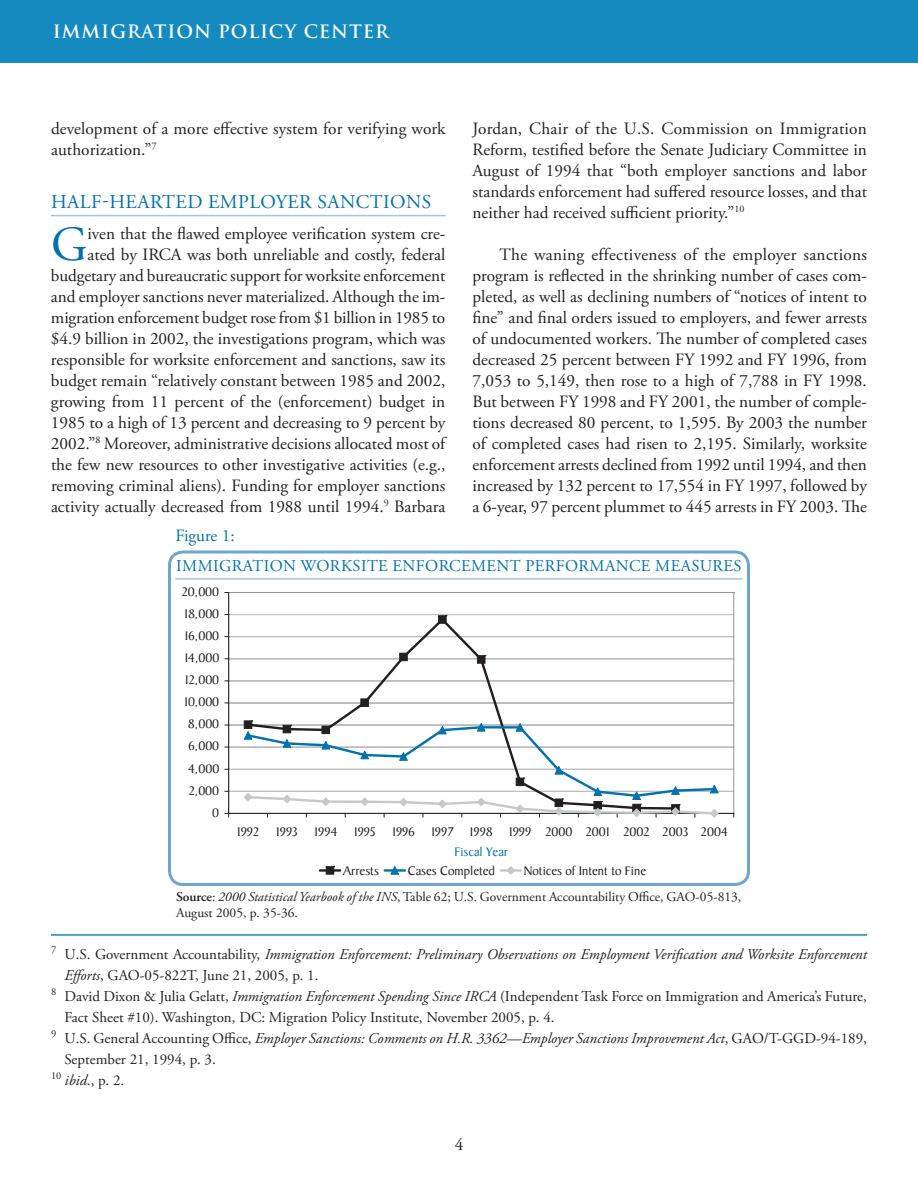
<style>
.page{position:relative;width:918px;height:1188px;background:#fff}
.page>*{position:absolute;margin:0;border:0;box-sizing:border-box;transform-origin:0 0}
.t1{font:48.9px "Adobe Garamond";color:#0073ae}
.t2{font:19.5px "Adobe Garamond Pro";letter-spacing:.025em;color:#0073ae}
.t3{font:700 18px "Trajan Pro";letter-spacing:.05em;color:#fff}
.t4{font:17.25px/21px "Adobe Garamond Pro";color:#231f20;text-align:justify}
.t5{font:17.25px "Adobe Garamond Pro";color:#0073ae}
.t6{font:16.5px "Adobe Garamond Pro";letter-spacing:.025em;color:#0073ae}
.t7{font:15px "Adobe Garamond Pro";color:#231f20}
.t8{font:italic 15px "Adobe Garamond Pro";color:#231f20}
.t9{font:13.5px/16.2px "Adobe Garamond Pro";color:#231f20}
.t10{font:13.35px "Baker Signet";color:#231f20}
.t11{font:13.35px "Baker Signet";color:#0073ae}
.s1{font-weight:600}
.s2{font-style:italic}
.s3{font-style:normal}
</style>
<div class="page">
<div style="left:0;top:0;width:918px;height:62px;background:#148abf"></div>
<svg style="left:168px;top:550px;width:582px;height:334px"></svg>
<svg style="left:229px;top:592px;width:506px;height:221px"></svg>
<hr style="left:229px;top:813px;width:505px;height:1px;background:#231f20">
<svg style="left:225px;top:813px;width:4px;height:4px"></svg>
<hr style="left:228px;top:592px;width:1px;height:221px;background:#231f20">
<svg style="left:245px;top:616px;width:433px;height:104px"></svg>
<svg style="left:360px;top:698px;width:9px;height:9px"></svg>
<svg style="left:399px;top:652px;width:9px;height:9px"></svg>
<svg style="left:438px;top:615px;width:9px;height:9px"></svg>
<svg style="left:477px;top:655px;width:9px;height:9px"></svg>
<div style="left:316px;top:862px;width:334px;height:18px;background:#fff"></div>
<hr style="left:320px;top:869px;width:20px;height:3px;background:#231f20">
<svg style="left:325px;top:866px;width:10px;height:9px"></svg>
<hr style="left:385px;top:869px;width:20px;height:3px;background:#0073ae">
<svg style="left:243px;top:720px;width:476px;height:98px"></svg>
<svg style="left:390px;top:866px;width:10px;height:9px"></svg>
<hr style="left:501px;top:869px;width:20px;height:3px;background:#c7c8ca">
<svg style="left:506px;top:866px;width:10px;height:9px"></svg>
<hr style="left:51px;top:215px;width:395px;height:1px;background:#a2c5e2">
<hr style="left:175px;top:578px;width:568px;height:2px;background:#a2c5e2">
<hr style="left:51px;top:934px;width:816px;height:2px;background:#148abf">
<p class="t3" style="left:53px;top:21px;width:337px">IMMIGRATION POLICY CENTER</p>
<p class="t4" style="left:51px;top:119px;width:396px">development of a more effective system for verifying work authorization.”<sup>7</sup></p>
<p class="t2" style="left:51px;top:190px;width:382px">HALF-HEARTED EMPLOYER SANCTIONS</p>
<h1 class="t1" style="left:51px;top:218px;width:38px">G</h1>
<p class="t4" style="left:51px;top:224px;width:396px;text-align:right">iven that the flawed employee verification system cre-<br>ated by IRCA was both unreliable and costly, federal budgetary and bureaucratic support for worksite enforcement and employer sanctions never materialized. Although the im&shy;migration enforcement budget rose from $1 billion in 1985 to $4.9 billion in 2002, the investigations program, which was responsible for worksite enforcement and sanctions, saw its budget remain “relatively constant between 1985 and 2002, growing from 11 percent of the (enforcement) budget in 1985 to a high of 13 percent and decreasing to 9 percent by 2002.”<sup>8</sup> Moreover, administrative decisions allocated most of the few new resources to other investigative activities (e.g., removing criminal aliens). Funding for employer sanctions activity actually decreased from 1988 until 1994.<sup>9</sup> Barbara</p>
<p class="t4" style="left:472px;top:119px;width:396px">Jordan, Chair of the U.S. Commission on Immigration Reform, testified before the Senate Judiciary Committee in August of 1994 that “both employer sanctions and labor standards enforcement had suffered resource losses, and that neither had received sufficient priority.”<sup>10</sup></p>
<p class="t4" style="left:472px;top:245px;width:396px;text-indent:27px">The waning effectiveness of the employer sanctions program is reflected in the shrinking number of cases com&shy;pleted, as well as declining numbers of “notices of intent to fine” and final orders issued to employers, and fewer arrests of undocumented workers. The number of completed cases decreased 25 percent between FY 1992 and FY 1996, from 7,053 to 5,149, then rose to a high of 7,788 in FY 1998.<br>But between FY 1998 and FY 2001, the number of comple&shy;tions decreased 80 percent, to 1,595. By 2003 the number of completed cases had risen to 2,195. Similarly, worksite enforcement arrests declined from 1992 until 1994, and then increased by 132 percent to 17,554 in FY 1997, followed by a 6-year, 97 percent plummet to 445 arrests in FY 2003. The</p>
<p class="t5" style="left:175px;top:525px;width:61px">Figure 1:</p>
<p class="t6" style="left:176px;top:556px;width:567px">IMMIGRATION WORKSITE ENFORCEMENT PERFORMANCE MEASURES</p>
<p class="t10" style="left:182px;top:584px;width:39px">20,000</p>
<p class="t10" style="left:184px;top:607px;width:37px">18,000</p>
<p class="t10" style="left:185px;top:629px;width:36px">16,000</p>
<p class="t10" style="left:184px;top:651px;width:36px">14,000</p>
<p class="t10" style="left:185px;top:673px;width:36px">12,000</p>
<p class="t10" style="left:184px;top:695px;width:37px">10,000</p>
<p class="t10" style="left:188px;top:717px;width:33px">8,000</p>
<p class="t10" style="left:188px;top:739px;width:32px">6,000</p>
<p class="t10" style="left:188px;top:761px;width:33px">4,000</p>
<p class="t10" style="left:189px;top:783px;width:32px">2,000</p>
<p class="t10" style="left:212px;top:805px;width:8px">0</p>
<p class="t10" style="left:237px;top:825px;width:492px">1992 1993 1994 1995 1996 1997 1998 1999 2000 2001 2002 2003 2004</p>
<p class="t11" style="left:454px;top:844px;width:55px">Fiscal Year</p>
<p class="t10" style="left:343px;top:864px;width:37px">Arrests</p>
<p class="t10" style="left:408px;top:864px;width:89px">Cases Completed</p>
<p class="t10" style="left:524px;top:864px;width:124px">Notices of Intent to Fine</p>
<p class="t9" style="left:176px;top:889px;width:567px"><span class="s1">Source</span>: <span class="s2">2000 Statistical Yearbook of the INS</span>, Table 62; U.S. Government Accountability Office, GAO-05-813,<br>August 2005, p. 35-36.</p>
<p class="t8" style="left:51px;top:946px;width:818px"><sup>7</sup> <span class="s3">U.S. Government Accountability,</span> Immigration Enforcement: Preliminary Observations on Employment Verification and Worksite Enforcement</p>
<p class="t7" style="left:64px;top:967px;width:256px"><span class="s2">Efforts</span>, GAO-05-822T, June 21, 2005, p. 1.</p>
<p class="t7" style="left:51px;top:988px;width:817px"><sup>8</sup> David Dixon &amp; Julia Gelatt, <span class="s2">Immigration Enforcement Spending Since IRCA</span> (Independent Task Force on Immigration and America’s Future,</p>
<p class="t7" style="left:64px;top:1009px;width:492px">Fact Sheet #10). Washington, DC: Migration Policy Institute, November 2005, p. 4.</p>
<p class="t8" style="left:51px;top:1030px;width:818px"><sup>9</sup> <span class="s3">U.S. General Accounting Office,</span> Employer Sanctions: Comments on H.R. 3362—Employer Sanctions Improvement Act<span class="s3">, GAO/T-GGD-94-189,</span></p>
<p class="t7" style="left:64px;top:1051px;width:153px">September 21, 1994, p. 3.</p>
<p class="t7" style="left:51px;top:1072px;width:75px"><sup>10</sup> <span class="s2">ibid</span>., p. 2.</p>
<p class="t4" style="left:455px;top:1134px;width:10px">4</p>
</div>
